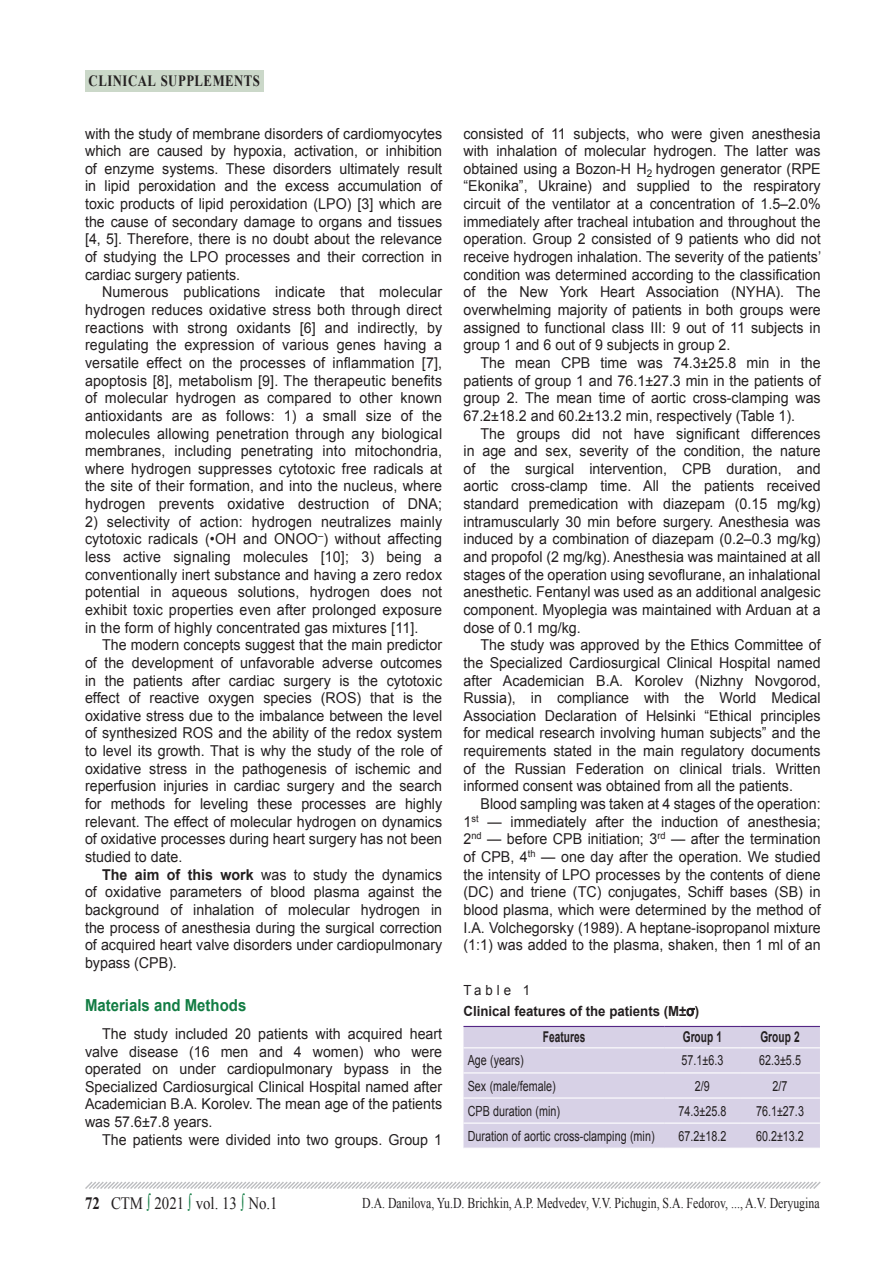
<style>
.page{position:relative;width:893px;height:1276px;background:#fff}
.page>*{position:absolute;margin:0;border:0;box-sizing:border-box;transform-origin:0 0}
.t1{font:17.4px "Times New Roman";color:#231f20;scale:.86 1}
.t2{font:700 16.5px "Arial";color:#127c43;scale:.9 1}
.t3{font:700 15.75px "Times New Roman";letter-spacing:.04em;color:#231f20;scale:.81 1}
.t4{font:15px/17.7px "Arial";color:#231f20;text-align:justify;scale:.95 1}
.t5{font:15px "Times New Roman";color:#231f20;scale:.79 1}
.t6{font:700 14.85px "Arial";letter-spacing:.005em;color:#231f20;scale:.68 1}
.t7{font:13.95px "Arial";letter-spacing:.005em;color:#231f20;scale:.77 1}
.t8{font:700 13.95px/21px "Arial";color:#231f20;scale:.95 1}
.s1{font-weight:700}
.s2{font-weight:400}
.s3{color:#127c43}
</style>
<div class="page">
<svg style="left:85px;top:1181px;width:736px;height:8px"></svg>
<div style="left:85px;top:70px;width:179px;height:21px;background:#cbd8c9"></div>
<svg style="left:686px;top:1007px;width:9px;height:9px"></svg>
<div style="left:463px;top:1027px;width:357px;height:120px;background:#d7d1e6"></div>
<hr style="left:463px;top:1047px;width:202px;height:1px;background:#fff">
<hr style="left:665px;top:1047px;width:75px;height:1px;background:#fff">
<hr style="left:740px;top:1047px;width:80px;height:1px;background:#fff">
<hr style="left:463px;top:1072px;width:202px;height:1px;background:#fff">
<hr style="left:665px;top:1072px;width:75px;height:1px;background:#fff">
<hr style="left:740px;top:1072px;width:80px;height:1px;background:#fff">
<hr style="left:463px;top:1097px;width:202px;height:1px;background:#fff">
<hr style="left:665px;top:1097px;width:75px;height:1px;background:#fff">
<hr style="left:740px;top:1097px;width:80px;height:1px;background:#fff">
<hr style="left:463px;top:1122px;width:202px;height:1px;background:#fff">
<hr style="left:665px;top:1122px;width:75px;height:1px;background:#fff">
<hr style="left:740px;top:1122px;width:80px;height:1px;background:#fff">
<hr style="left:463px;top:1026px;width:202px;height:1px;background:#542685">
<hr style="left:665px;top:1026px;width:75px;height:1px;background:#542685">
<hr style="left:740px;top:1026px;width:80px;height:1px;background:#542685">
<p class="t3" style="left:89px;top:70px;width:213px">CLINICAL SUPPLEMENTS</p>
<p class="t4" style="left:85px;top:125px;width:377px">with the study of membrane disorders of cardiomyocytes which are caused by hypoxia, activation, or inhibition of enzyme systems. These disorders ultimately result in lipid peroxidation and the excess accumulation of toxic products of lipid peroxidation (LPO) [3] which are the cause of secondary damage to organs and tissues [4, 5]. Therefore, there is no doubt about the relevance of studying the LPO processes and their correction in cardiac surgery patients.</p>
<p class="t4" style="left:85px;top:283px;width:377px;text-indent:17px">Numerous publications indicate that molecular hydrogen reduces oxidative stress both through direct reactions with strong oxidants [6] and indirectly, by regulating the expression of various genes having a versatile effect on the processes of inflammation [7], apoptosis [8], metabolism [9]. The therapeutic benefits of molecular hydrogen as compared to other known antioxidants are as follows: 1) a small size of the molecules allowing penetration through any biological membranes, including penetrating into mitochondria, where hydrogen suppresses cytotoxic free radicals at the site of their formation, and into the nucleus, where hydrogen prevents oxidative destruction of DNA;</p>
<p class="t4" style="left:85px;top:513px;width:377px">2) selectivity of action: hydrogen neutralizes mainly cytotoxic radicals (•OH and ONOO<sup>–</sup>) without affecting less active signaling molecules [10]; 3) being a conventionally inert substance and having a zero redox potential in aqueous solutions, hydrogen does not exhibit toxic properties even after prolonged exposure in the form of highly concentrated gas mixtures [11].</p>
<p class="t4" style="left:85px;top:636px;width:377px;text-indent:17px">The modern concepts suggest that the main predictor of the development of unfavorable adverse outcomes in the patients after cardiac surgery is the cytotoxic effect of reactive oxygen species (ROS) that is the oxidative stress due to the imbalance between the level of synthesized ROS and the ability of the redox system to level its growth. That is why the study of the role of oxidative stress in the pathogenesis of ischemic and reperfusion injuries in cardiac surgery and the search for methods for leveling these processes are highly relevant. The effect of molecular hydrogen on dynamics of oxidative processes during heart surgery has not been studied to date.</p>
<p class="t4" style="left:85px;top:865px;width:377px;text-indent:17px"><span class="s1">The aim of this work</span> was to study the dynamics of oxidative parameters of blood plasma against the background of inhalation of molecular hydrogen in the process of anesthesia during the surgical correction of acquired heart valve disorders under cardiopulmonary bypass (CPB).</p>
<p class="t2" style="left:85px;top:994px;width:181px">Materials and Methods</p>
<p class="t4" style="left:85px;top:1025px;width:377px;text-indent:17px">The study included 20 patients with acquired heart valve disease (16 men and 4 women) who were operated on under cardiopulmonary bypass in the Specialized Cardiosurgical Clinical Hospital named after Academician B.A. Korolev. The mean age of the patients was 57.6±7.8 years.</p>
<p class="t4" style="left:102px;top:1130px;width:360px">The patients were divided into two groups. Group 1</p>
<p class="t4" style="left:463px;top:125px;width:378px">consisted of 11 subjects, who were given anesthesia with inhalation of molecular hydrogen. The latter was obtained using a Bozon-H H<sub>2</sub> hydrogen generator (RPE “Ekonika”, Ukraine) and supplied to the respiratory circuit of the ventilator at a concentration of 1.5–2.0% immediately after tracheal intubation and throughout the operation. Group 2 consisted of 9 patients who did not receive hydrogen inhalation. The severity of the patients’ condition was determined according to the classification of the New York Heart Association (NYHA). The overwhelming majority of patients in both groups were assigned to functional class III: 9 out of 11 subjects in group 1 and 6 out of 9 subjects in group 2.</p>
<p class="t4" style="left:463px;top:354px;width:377px;text-indent:17px">The mean CPB time was 74.3±25.8 min in the patients of group 1 and 76.1±27.3 min in the patients of group 2. The mean time of aortic cross-clamping was 67.2±18.2 and 60.2±13.2 min, respectively (Table 1).</p>
<p class="t4" style="left:463px;top:424px;width:377px;text-indent:17px">The groups did not have significant differences in age and sex, severity of the condition, the nature of the surgical intervention, CPB duration, and aortic cross-clamp time. All the patients received standard premedication with diazepam (0.15 mg/kg) intramuscularly 30 min before surgery. Anesthesia was induced by a combination of diazepam (0.2–0.3 mg/kg) and propofol (2 mg/kg). Anesthesia was maintained at all stages of the operation using sevoflurane, an inhalational anesthetic. Fentanyl was used as an additional analgesic component. Myoplegia was maintained with Arduan at a dose of 0.1 mg/kg.</p>
<p class="t4" style="left:463px;top:636px;width:377px;text-indent:17px">The study was approved by the Ethics Committee of the Specialized Cardiosurgical Clinical Hospital named after Academician B.A. Korolev (Nizhny Novgorod, Russia), in compliance with the World Medical Association Declaration of Helsinki “Ethical principles for medical research involving human subjects” and the requirements stated in the main regulatory documents of the Russian Federation on clinical trials. Written informed consent was obtained from all the patients.</p>
<p class="t4" style="left:463px;top:795px;width:377px;text-indent:17px">Blood sampling was taken at 4 stages of the operation:<br>1<sup>st</sup> — immediately after the induction of anesthesia; 2<sup>nd</sup> — before CPB initiation; 3<sup>rd</sup> — after the termination of CPB, 4<sup>th</sup> — one day after the operation. We studied the intensity of LPO processes by the contents of diene (DC) and triene (TC) conjugates, Schiff bases (SB) in blood plasma, which were determined by the method of I.A. Volchegorsky (1989). A heptane-isopropanol mixture (1:1) was added to the plasma, shaken, then 1 ml of an</p>
<p class="t8" style="left:463px;top:979px;width:250px"><span class="s2">Table 1<br></span>Clinical features of the patients (M±<span class="s2">σ</span>)</p>
<p class="t6" style="left:543px;top:1027px;width:64px">Features</p>
<p class="t6" style="left:683px;top:1027px;width:59px">Group 1</p>
<p class="t6" style="left:760px;top:1027px;width:59px">Group 2</p>
<p class="t7" style="left:468px;top:1051px;width:74px">Age (years)</p>
<p class="t7" style="left:681px;top:1051px;width:56px">57.1±6.3</p>
<p class="t7" style="left:759px;top:1051px;width:56px">62.3±5.5</p>
<p class="t7" style="left:468px;top:1076px;width:116px">Sex (male/female)</p>
<p class="t7" style="left:695px;top:1076px;width:21px">2/9</p>
<p class="t7" style="left:772px;top:1076px;width:21px">2/7</p>
<p class="t7" style="left:468px;top:1101px;width:122px">CPB duration (min)</p>
<p class="t7" style="left:678px;top:1101px;width:64px">74.3±25.8</p>
<p class="t7" style="left:756px;top:1101px;width:64px">76.1±27.3</p>
<p class="t7" style="left:468px;top:1126px;width:244px">Duration of aortic cross-clamping (min)</p>
<p class="t7" style="left:678px;top:1126px;width:64px">67.2±18.2</p>
<p class="t7" style="left:756px;top:1126px;width:64px">60.2±13.2</p>
<p class="t1" style="left:85px;top:1191px;width:226px"><span class="s1">72</span> СТМ <span class="s3">∫</span> 2021 <span class="s3">∫</span> vol. 13 <span class="s3">∫</span> No.1</p>
<p class="t5" style="left:362px;top:1192px;width:581px">D.A. Danilova, Yu.D. Brichkin, A.P. Medvedev, V.V. Pichugin, S.A. Fedorov, ..., A.V. Deryugina</p>
</div>
